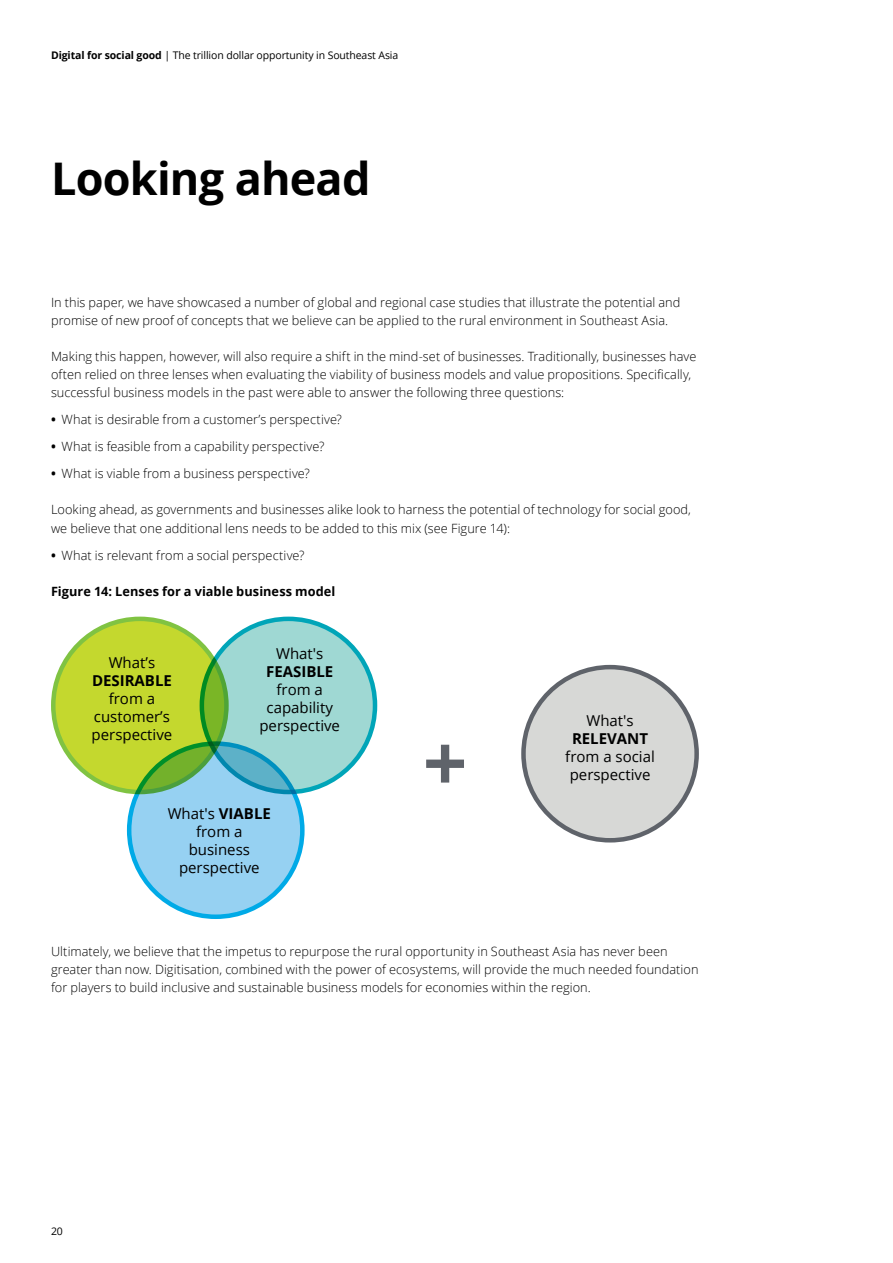
<style>
.page{position:relative;width:893px;height:1263px;background:#fff}
.page>*{position:absolute;margin:0;border:0;box-sizing:border-box;transform-origin:0 0}
.t1{font:700 78px "Open Sans";color:#5f636a}
.t2{font:700 45px "Open Sans";letter-spacing:-.02em;color:#000}
.t3{font:15px/18px "Open Sans";color:#000;text-align:center}
.t4{font:700 15px "Open Sans";color:#000}
.t5{font:300 12.75px/18px "Open Sans";letter-spacing:.005em;color:#000}
.t6{font:700 12.75px "Open Sans";letter-spacing:.005em;color:#000}
.t7{font:10.5px "Open Sans";letter-spacing:-.01em;color:#000}
.s1{font-weight:700}
</style>
<div class="page">
<div style="left:53px;top:619px;width:173px;height:173px;background:#c4d82e;border-radius:50%"></div>
<div style="left:202px;top:619px;width:173px;height:173px;background:#9fd8d3;border-radius:50%"></div>
<div style="left:200px;top:617px;width:177px;height:177px;border:4px solid #00a5b8;border-radius:50%"></div>
<div style="left:523px;top:667px;width:174px;height:173px;background:#d7d8d6;border-radius:50%"></div>
<div style="left:521px;top:665px;width:178px;height:177px;border:4px solid #5f636a;border-radius:50%"></div>
<svg style="left:129px;top:744px;width:173px;height:173px;background:#86c9dd"></svg>
<div style="left:127px;top:741px;width:178px;height:178px;border:4px solid #00aae7;border-radius:50%"></div>
<p class="t7" style="left:51px;top:48px;width:349px"><span class="s1">Digital for social good</span> | The trillion dollar opportunity in Southeast Asia</p>
<h2 class="t2" style="left:51px;top:147px;width:321px">Looking ahead</h2>
<p class="t5" style="left:51px;top:293px;width:631px">In this paper, we have showcased a number of global and regional case studies that illustrate the potential and promise of new proof of concepts that we believe can be applied to the rural environment in Southeast Asia.</p>
<p class="t5" style="left:51px;top:347px;width:647px">Making this happen, however, will also require a shift in the mind-set of businesses. Traditionally, businesses have often relied on three lenses when evaluating the viability of business models and value propositions. Specifically, successful business models in the past were able to answer the following three questions:</p>
<p class="t5" style="left:51px;top:410px;width:292px"><span class="s1">•</span> What is desirable from a customer’s perspective?</p>
<p class="t5" style="left:51px;top:437px;width:275px"><span class="s1">•</span> What is feasible from a capability perspective?</p>
<p class="t5" style="left:51px;top:464px;width:260px"><span class="s1">•</span> What is viable from a business perspective?</p>
<p class="t5" style="left:51px;top:500px;width:641px">Looking ahead, as governments and businesses alike look to harness the potential of technology for social good, we believe that one additional lens needs to be added to this mix (see Figure 14):</p>
<p class="t5" style="left:51px;top:545px;width:255px"><span class="s1">•</span> What is relevant from a social perspective?</p>
<p class="t6" style="left:51px;top:582px;width:286px">Figure 14: Lenses for a viable business model</p>
<p class="t3" style="left:109px;top:653px;width:48px">What’s</p>
<p class="t4" style="left:92px;top:670px;width:81px">DESIRABLE</p>
<p class="t3" style="left:92px;top:689px;width:82px">from a customer’s perspective</p>
<p class="t3" style="left:276px;top:644px;width:49px">What's</p>
<p class="t4" style="left:266px;top:661px;width:69px">FEASIBLE</p>
<p class="t3" style="left:259px;top:680px;width:82px">from a capability perspective</p>
<p class="t3" style="left:168px;top:804px;width:105px">What's <span class="s1">VIABLE </span>from a business perspective</p>
<h1 class="t1" style="left:423px;top:708px;width:46px">+</h1>
<p class="t3" style="left:586px;top:711px;width:49px">What's</p>
<p class="t4" style="left:572px;top:728px;width:78px">RELEVANT</p>
<p class="t3" style="left:565px;top:747px;width:91px;text-align:left">from a social perspective</p>
<p class="t5" style="left:51px;top:941px;width:649px">Ultimately, we believe that the impetus to repurpose the rural opportunity in Southeast Asia has never been greater than now. Digitisation, combined with the power of ecosystems, will provide the much needed foundation for players to build inclusive and sustainable business models for economies within the region.</p>
<p class="t7" style="left:51px;top:1224px;width:13px">20</p>
</div>
